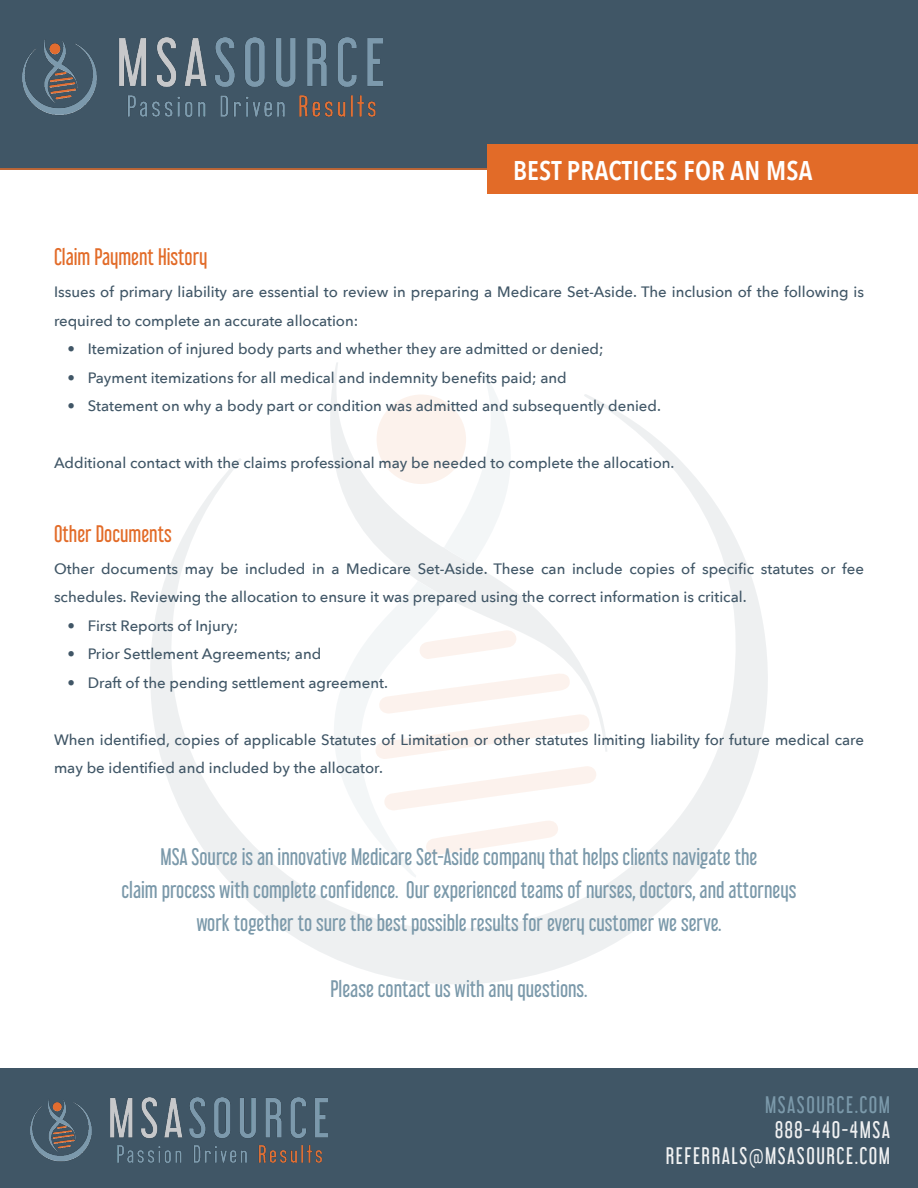
<style>
.page{position:relative;width:918px;height:1188px;background:#fff}
.page>*{position:absolute;margin:0;border:0;box-sizing:border-box;transform-origin:0 0}
.t1{font:600 27px "Avenir Next Condensed";letter-spacing:.01em;color:#fff}
.t2{font:21px "Libel Suit Rg";color:#7b99aa}
.t3{font:21px "Libel Suit Rg";letter-spacing:.075em;color:#f0f1f2}
.t4{font:21px "Libel Suit Rg";color:#e26b28}
.t5{font:21px "Libel Suit Rg";letter-spacing:.075em;color:#7b99aa}
.t6{font:500 15px/28.5px "Avenir Next";color:#405666}
</style>
<div class="page">
<svg style="left:150px;top:405px;width:618px;height:579px"></svg>
<svg style="left:328px;top:362px;width:279px;height:390px"></svg>
<div style="left:376px;top:394px;width:90px;height:90px;background:#fcf2ec;border-radius:50%"></div>
<svg style="left:444px;top:372px;width:74px;height:192px"></svg>
<svg style="left:333px;top:581px;width:264px;height:297px"></svg>
<div style="left:0;top:0;width:918px;height:169px;background:#405666"></div>
<div style="left:487px;top:144px;width:431px;height:50px;background:#e26b28"></div>
<hr style="left:0;top:168px;width:487px;height:2px;background:#e26b28">
<img style="left:23px;top:37px;width:359px;height:80px">
<div style="left:0;top:1068px;width:918px;height:120px;background:#405666"></div>
<img style="left:30px;top:1097px;width:298px;height:66px">
<p class="t4" style="left:54px;top:240px;width:155px">Claim Payment History</p>
<p class="t1" style="left:513px;top:147px;width:301px">BEST PRACTICES FOR AN MSA</p>
<p class="t6" style="left:54px;top:277px;width:812px">Issues of primary liability are essential to review in preparing a Medicare Set-Aside. The inclusion of the following is required to complete an accurate allocation:</p>
<p class="t6" style="left:68px;top:334px;width:538px">• Itemization of injured body parts and whether they are admitted or denied;</p>
<p class="t6" style="left:68px;top:363px;width:501px">• Payment itemizations for all medical and indemnity benefits paid; and</p>
<p class="t6" style="left:68px;top:391px;width:595px">• Statement on why a body part or condition was admitted and subsequently denied.</p>
<p class="t6" style="left:54px;top:448px;width:622px">Additional contact with the claims professional may be needed to complete the allocation.</p>
<p class="t4" style="left:54px;top:516px;width:119px">Other Documents</p>
<p class="t6" style="left:54px;top:554px;width:812px">Other documents may be included in a Medicare Set-Aside. These can include copies of specific statutes or fee schedules. Reviewing the allocation to ensure it was prepared using the correct information is critical.</p>
<p class="t6" style="left:68px;top:611px;width:172px">• First Reports of Injury;</p>
<p class="t6" style="left:68px;top:639px;width:255px">• Prior Settlement Agreements; and</p>
<p class="t6" style="left:68px;top:668px;width:322px">• Draft of the pending settlement agreement.</p>
<p class="t6" style="left:54px;top:725px;width:812px">When identified, copies of applicable Statutes of Limitation or other statutes limiting liability for future medical care may be identified and included by the allocator.</p>
<p class="t2" style="left:160px;top:840px;width:599px">MSA Source is an innovative Medicare Set-Aside company that helps clients navigate the</p>
<p class="t2" style="left:122px;top:873px;width:676px">claim process with complete confidence. Our experienced teams of nurses, doctors, and attorneys</p>
<p class="t2" style="left:196px;top:906px;width:527px">work together to sure the best possible results for every customer we serve.</p>
<p class="t2" style="left:330px;top:972px;width:259px">Please contact us with any questions.</p>
<p class="t5" style="left:765px;top:1087px;width:127px">MSASOURCE.COM</p>
<p class="t3" style="left:775px;top:1113px;width:116px">888-440-4MSA</p>
<p class="t3" style="left:666px;top:1138px;width:226px">REFERRALS@MSASOURCE.COM</p>
</div>
